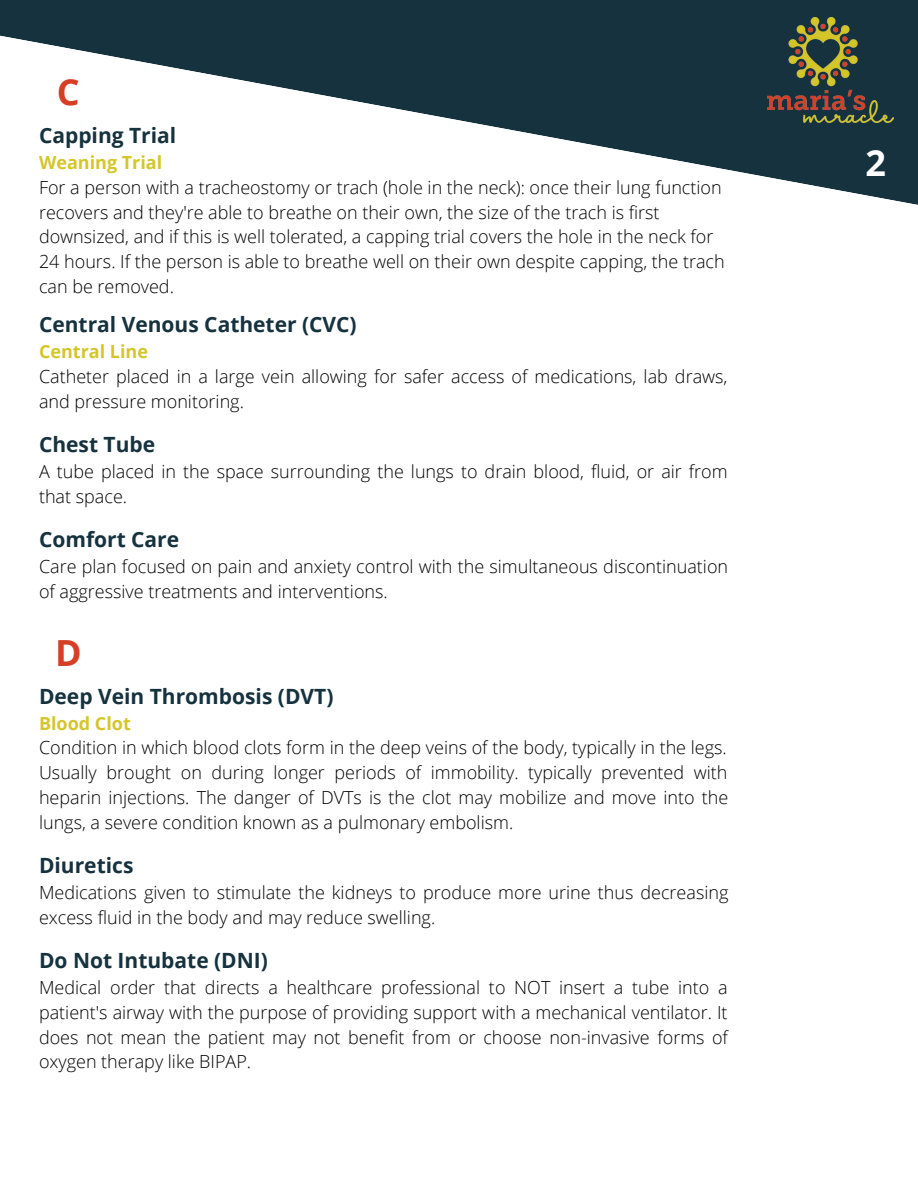
<style>
.page{position:relative;width:918px;height:1188px;background:#fff}
.page>*{position:absolute;margin:0;border:0;box-sizing:border-box;transform-origin:0 0}
.t1{font:700 36px "Open Sans";color:#d53f26}
.t2{font:700 36px "Open Sans";color:#fff}
.t3{font:700 21px "Open Sans";color:#16323e}
.t4{font:300 18px/24.8px "Open Sans";color:#000}
.t5{font:700 18px "Open Sans";color:#d4c629}
</style>
<div class="page">
<svg style="left:0;top:0;width:918px;height:205px;fill:#16323e"></svg>
<img style="left:768px;top:18px;width:126px;height:105px">
<h1 class="t1" style="left:57px;top:67px;width:24px">C</h1>
<p class="t3" style="left:39px;top:121px;width:139px">Capping Trial</p>
<p class="t5" style="left:39px;top:150px;width:125px">Weaning Trial</p>
<p class="t4" style="left:39px;top:175px;width:687px">For a person with a tracheostomy or trach (hole in the neck): once their lung function recovers and they're able to breathe on their own, the size of the trach is first downsized, and if this is well tolerated, a capping trial covers the hole in the neck for 24 hours. If the person is able to breathe well on their own despite capping, the trach can be removed.</p>
<p class="t3" style="left:39px;top:310px;width:319px">Central Venous Catheter (CVC)</p>
<p class="t5" style="left:39px;top:339px;width:111px">Central Line</p>
<p class="t4" style="left:39px;top:364px;width:690px">Catheter placed in a large vein allowing for safer access of medications, lab draws, and pressure monitoring.</p>
<p class="t3" style="left:39px;top:430px;width:118px">Chest Tube</p>
<p class="t4" style="left:39px;top:459px;width:690px">A tube placed in the space surrounding the lungs to drain blood, fluid, or air from that space.</p>
<p class="t3" style="left:39px;top:525px;width:142px">Comfort Care</p>
<p class="t4" style="left:39px;top:554px;width:691px">Care plan focused on pain and anxiety control with the simultaneous discontinuation of aggressive treatments and interventions.</p>
<h1 class="t1" style="left:55px;top:627px;width:28px">D</h1>
<p class="t3" style="left:39px;top:681px;width:296px">Deep Vein Thrombosis (DVT)</p>
<p class="t5" style="left:39px;top:710px;width:93px">Blood Clot</p>
<p class="t4" style="left:39px;top:735px;width:691px;text-align:justify">Condition in which blood clots form in the deep veins of the body, typically in the legs.<br>Usually brought on during longer periods of immobility. typically prevented with heparin injections. The danger of DVTs is the clot may mobilize and move into the lungs, a severe condition known as a pulmonary embolism.</p>
<p class="t3" style="left:39px;top:851px;width:96px">Diuretics</p>
<p class="t4" style="left:39px;top:880px;width:691px">Medications given to stimulate the kidneys to produce more urine thus decreasing excess fluid in the body and may reduce swelling.</p>
<p class="t3" style="left:39px;top:946px;width:230px">Do Not Intubate (DNI)</p>
<p class="t4" style="left:39px;top:975px;width:690px;text-align:justify">Medical order that directs a healthcare professional to NOT insert a tube into a patient's airway with the purpose of providing support with a mechanical ventilator. It does not mean the patient may not benefit from or choose non-invasive forms of oxygen therapy like BIPAP.</p>
<h1 class="t2" style="left:866px;top:138px;width:22px">2</h1>
</div>
